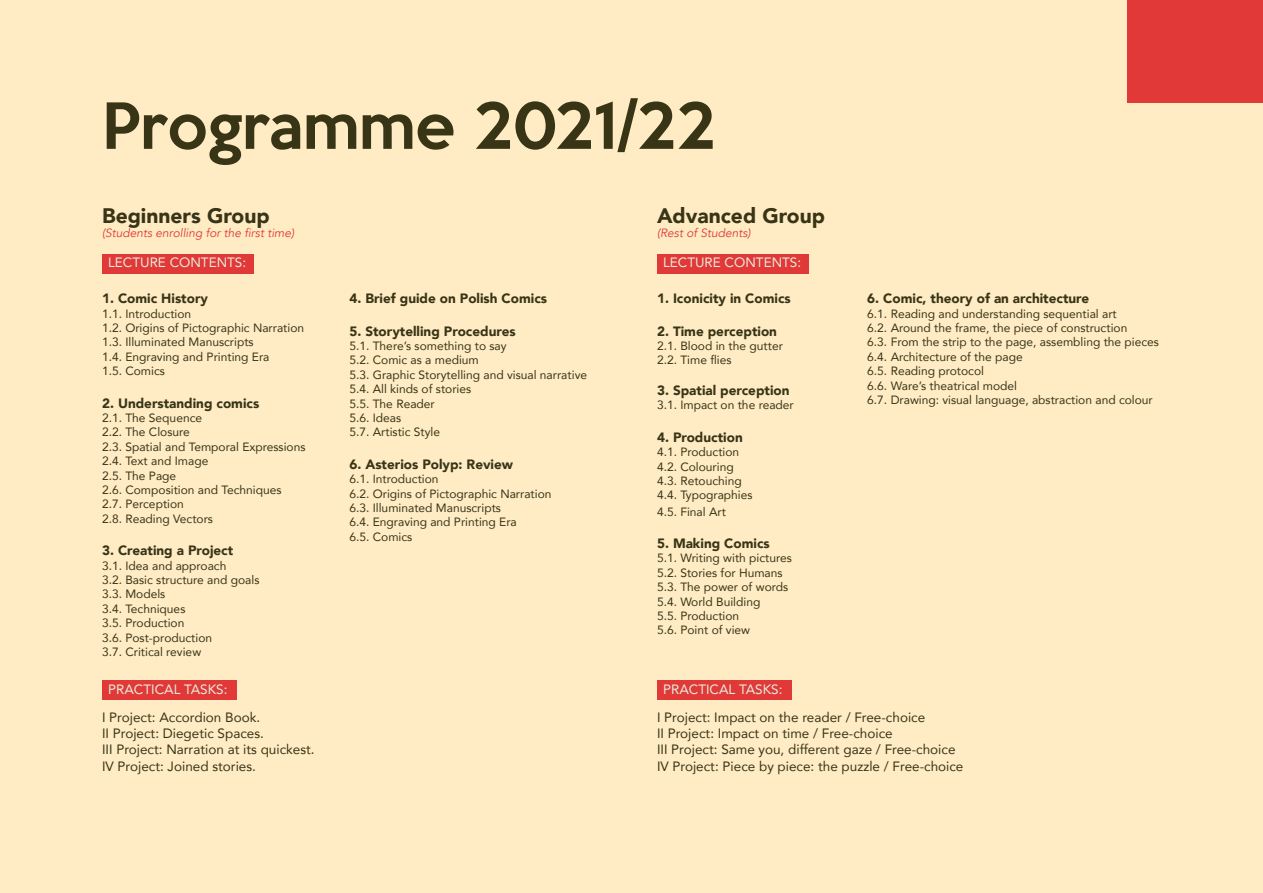
<style>
.page{position:relative;width:1263px;height:893px;background:#ffecc4}
.page>*{position:absolute;margin:0;border:0;box-sizing:border-box;transform-origin:0 0}
.t1{font:500 58.05px "Keep Calm";color:#383416}
.t2{font:900 21px "Avenir";color:#383418}
.t3{font:900 21px "Avenir";color:#383416}
.t4{font:13.5px "Avenir";color:#383416}
.t5{font:900 13.5px "Avenir";color:#383416}
.t6{font:900 13.5px "Avenir";color:#383418}
.t7{font:13.5px "Avenir";color:#e7eedd}
.t8{font:12px/14.4px "Avenir";color:#383416}
.t9{font:12px "Avenir";color:#383418}
.t10{font:italic 12px "Avenir";color:#e13838}
</style>
<div class="page">
<div style="left:1127px;top:0;width:136px;height:102px;background:#e13838"></div>
<div style="left:657px;top:680px;width:134px;height:19px;background:#e13838"></div>
<div style="left:102px;top:680px;width:135px;height:19px;background:#e13838"></div>
<div style="left:657px;top:254px;width:151px;height:19px;background:#e13838"></div>
<div style="left:102px;top:254px;width:152px;height:19px;background:#e13838"></div>
<p class="t1" style="left:102px;top:76px;width:615px">Programme 2021/22</p>
<p class="t2" style="left:102px;top:198px;width:169px">Beginners Group</p>
<p class="t10" style="left:102px;top:226px;width:194px">(Students enrolling for the first time)</p>
<p class="t3" style="left:657px;top:198px;width:170px">Advanced Group</p>
<p class="t10" style="left:657px;top:226px;width:95px">(Rest of Students)</p>
<p class="t7" style="left:108px;top:252px;width:140px">LECTURE CONTENTS:</p>
<p class="t7" style="left:663px;top:252px;width:140px">LECTURE CONTENTS:</p>
<p class="t6" style="left:102px;top:287px;width:107px">1. Comic History</p>
<p class="t9" style="left:102px;top:304px;width:91px">1.1. Introduction</p>
<p class="t9" style="left:102px;top:318px;width:204px">1.2. Origins of Pictographic Narration</p>
<p class="t9" style="left:102px;top:333px;width:153px">1.3. Illuminated Manuscripts</p>
<p class="t9" style="left:102px;top:347px;width:169px">1.4. Engraving and Printing Era</p>
<p class="t9" style="left:102px;top:361px;width:64px">1.5. Comics</p>
<p class="t6" style="left:102px;top:391px;width:159px">2. Understanding comics</p>
<p class="t9" style="left:102px;top:408px;width:102px">2.1. The Sequence</p>
<p class="t9" style="left:102px;top:423px;width:89px">2.2. The Closure</p>
<p class="t9" style="left:102px;top:437px;width:205px">2.3. Spatial and Temporal Expressions</p>
<p class="t9" style="left:102px;top:451px;width:108px">2.4. Text and Image</p>
<p class="t9" style="left:102px;top:466px;width:76px">2.5. The Page</p>
<p class="t9" style="left:102px;top:480px;width:181px">2.6. Composition and Techniques</p>
<p class="t9" style="left:102px;top:495px;width:83px">2.7. Perception</p>
<p class="t9" style="left:102px;top:509px;width:112px">2.8. Reading Vectors</p>
<p class="t6" style="left:102px;top:539px;width:133px">3. Creating a Project</p>
<p class="t9" style="left:102px;top:556px;width:126px">3.1. Idea and approach</p>
<p class="t9" style="left:102px;top:570px;width:159px">3.2. Basic structure and goals</p>
<p class="t9" style="left:102px;top:585px;width:65px">3.3. Models</p>
<p class="t9" style="left:102px;top:599px;width:85px">3.4. Techniques</p>
<p class="t9" style="left:102px;top:613px;width:84px">3.5. Production</p>
<p class="t9" style="left:102px;top:628px;width:112px">3.6. Post-production</p>
<p class="t9" style="left:102px;top:642px;width:101px">3.7. Critical review</p>
<p class="t5" style="left:349px;top:287px;width:199px">4. Brief guide on Polish Comics</p>
<p class="t5" style="left:349px;top:319px;width:168px">5. Storytelling Procedures</p>
<p class="t8" style="left:349px;top:338px;width:159px">5.1. There’s something to say</p>
<p class="t8" style="left:349px;top:353px;width:131px">5.2. Comic as a medium</p>
<p class="t8" style="left:349px;top:367px;width:239px">5.3. Graphic Storytelling and visual narrative<br>5.4. All kinds of stories</p>
<p class="t8" style="left:349px;top:396px;width:87px">5.5. The Reader</p>
<p class="t8" style="left:349px;top:410px;width:53px">5.6. Ideas</p>
<p class="t8" style="left:349px;top:425px;width:92px">5.7. Artistic Style</p>
<p class="t6" style="left:349px;top:452px;width:165px">6. Asterios Polyp: Review</p>
<p class="t9" style="left:349px;top:469px;width:91px">6.1. Introduction</p>
<p class="t9" style="left:349px;top:484px;width:204px">6.2. Origins of Pictographic Narration</p>
<p class="t9" style="left:349px;top:498px;width:153px">6.3. Illuminated Manuscripts</p>
<p class="t9" style="left:349px;top:513px;width:169px">6.4. Engraving and Printing Era</p>
<p class="t9" style="left:349px;top:527px;width:64px">6.5. Comics</p>
<p class="t5" style="left:657px;top:287px;width:135px">1. Iconicity in Comics</p>
<p class="t5" style="left:657px;top:319px;width:121px">2. Time perception</p>
<p class="t8" style="left:657px;top:338px;width:127px">2.1. Blood in the gutter</p>
<p class="t8" style="left:657px;top:353px;width:76px">2.2. Time flies</p>
<p class="t5" style="left:657px;top:379px;width:134px">3. Spatial perception</p>
<p class="t8" style="left:657px;top:398px;width:138px">3.1. Impact on the reader</p>
<p class="t5" style="left:657px;top:425px;width:87px">4. Production</p>
<p class="t8" style="left:657px;top:444px;width:84px">4.1. Production</p>
<p class="t8" style="left:657px;top:459px;width:78px">4.2. Colouring</p>
<p class="t8" style="left:657px;top:473px;width:86px">4.3. Retouching</p>
<p class="t8" style="left:657px;top:488px;width:97px">4.4. Typographies</p>
<p class="t8" style="left:657px;top:504px;width:70px">4.5. Final Art</p>
<p class="t5" style="left:657px;top:532px;width:114px">5. Making Comics</p>
<p class="t8" style="left:657px;top:551px;width:136px">5.1. Writing with pictures</p>
<p class="t8" style="left:657px;top:565px;width:127px">5.2. Stories for Humans</p>
<p class="t8" style="left:657px;top:579px;width:133px">5.3. The power of words</p>
<p class="t8" style="left:657px;top:594px;width:105px">5.4. World Building</p>
<p class="t8" style="left:657px;top:608px;width:84px">5.5. Production</p>
<p class="t8" style="left:657px;top:623px;width:95px">5.6. Point of view</p>
<p class="t5" style="left:867px;top:287px;width:223px">6. Comic, theory of an architecture</p>
<p class="t8" style="left:867px;top:306px;width:251px">6.1. Reading and understanding sequential art</p>
<p class="t8" style="left:867px;top:320px;width:262px">6.2. Around the frame, the piece of construction</p>
<p class="t8" style="left:867px;top:335px;width:293px">6.3. From the strip to the page, assembling the pieces</p>
<p class="t8" style="left:867px;top:349px;width:157px">6.4. Architecture of the page</p>
<p class="t8" style="left:867px;top:363px;width:118px">6.5. Reading protocol</p>
<p class="t8" style="left:867px;top:378px;width:151px">6.6. Ware’s theatrical model</p>
<p class="t8" style="left:867px;top:392px;width:287px">6.7. Drawing: visual language, abstraction and colour</p>
<p class="t7" style="left:108px;top:678px;width:121px">PRACTICAL TASKS:</p>
<p class="t7" style="left:663px;top:678px;width:121px">PRACTICAL TASKS:</p>
<p class="t4" style="left:102px;top:706px;width:160px">I Project: Accordion Book.</p>
<p class="t4" style="left:102px;top:723px;width:163px">II Project: Diegetic Spaces.</p>
<p class="t4" style="left:102px;top:739px;width:214px">III Project: Narration at its quickest.</p>
<p class="t4" style="left:102px;top:755px;width:155px">IV Project: Joined stories.</p>
<p class="t4" style="left:657px;top:706px;width:270px">I Project: Impact on the reader / Free-choice</p>
<p class="t4" style="left:657px;top:723px;width:237px">II Project: Impact on time / Free-choice</p>
<p class="t4" style="left:657px;top:739px;width:300px">III Project: Same you, different gaze / Free-choice</p>
<p class="t4" style="left:657px;top:755px;width:308px">IV Project: Piece by piece: the puzzle / Free-choice</p>
</div>
